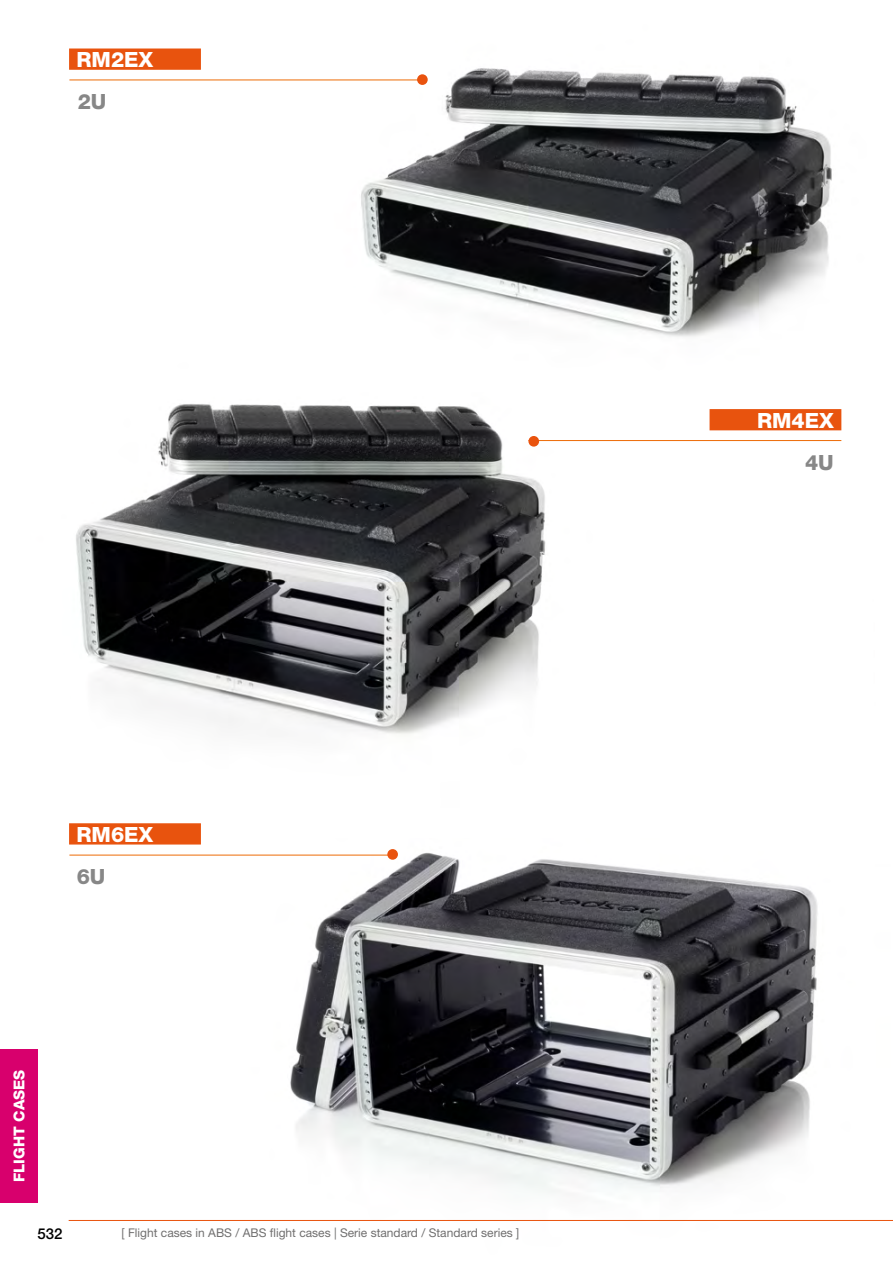
<style>
.page{position:relative;width:893px;height:1263px;background:#fff}
.page>*{position:absolute;margin:0;border:0;box-sizing:border-box;transform-origin:0 0}
.t1{font:800 21px "Helvetica Neue";color:#fff}
.t2{font:800 21px "Helvetica Neue";color:#878787}
.t3{font:800 15px "Helvetica Neue";color:#fff}
.t4{font:500 15px "Helvetica Neue";color:#000}
.t5{font:12px "Helvetica Neue";color:#706f6f}
</style>
<div class="page">
<img style="left:201px;top:849px;width:617px;height:343px">
<img style="left:76px;top:404px;width:589px;height:331px">
<img style="left:300px;top:68px;width:532px;height:269px">
<hr style="left:69px;top:1220px;width:824px;height:1px;background:#e9530e">
<div style="left:0;top:1049px;width:38px;height:154px;background:#d8006d"></div>
<hr style="left:69px;top:80px;width:353px;height:1px;background:#ed6b06">
<hr style="left:69px;top:855px;width:324px;height:1px;background:#ed6b06">
<hr style="left:528px;top:440px;width:313px;height:1px;background:#ed6b06">
<div style="left:69px;top:49px;width:132px;height:21px;background:#e8530e;border:2px solid #e9530e"></div>
<div style="left:69px;top:823px;width:132px;height:21px;background:#e8530e;border:2px solid #e9530e"></div>
<div style="left:709px;top:409px;width:132px;height:21px;background:#e8530e;border:2px solid #e9530e"></div>
<div style="left:417px;top:74px;width:11px;height:11px;background:#e9530e;border-radius:50%"></div>
<div style="left:528px;top:436px;width:11px;height:11px;background:#e9530e;border-radius:50%"></div>
<div style="left:387px;top:849px;width:11px;height:11px;background:#e9530e;border-radius:50%"></div>
<p class="t1" style="left:76px;top:47px;width:79px">RM2EX</p>
<p class="t2" style="left:78px;top:89px;width:30px">2U</p>
<p class="t1" style="left:76px;top:822px;width:79px">RM6EX</p>
<p class="t2" style="left:77px;top:864px;width:30px">6U</p>
<p class="t3" style="left:10px;top:1182px;width:114px;rotate:-90deg">FLIGHT CASES</p>
<p class="t4" style="left:38px;top:1224px;width:27px">532</p>
<p class="t5" style="left:122px;top:1226px;width:399px">[ Flight cases in ABS / ABS flight cases | Serie standard / Standard series ]</p>
<p class="t1" style="left:757px;top:408px;width:79px">RM4EX</p>
<p class="t2" style="left:805px;top:450px;width:30px">4U</p>
</div>
